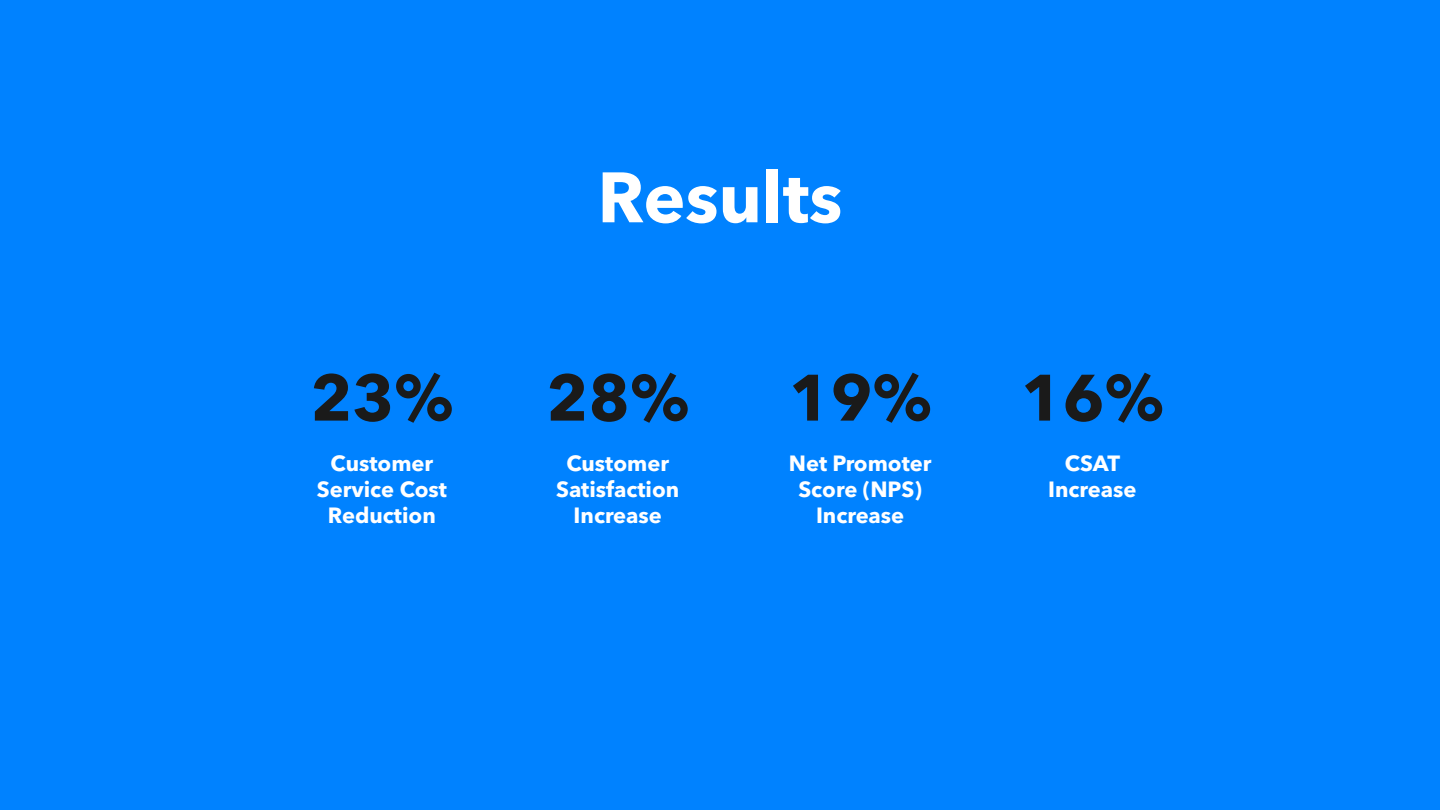
<style>
.page{position:relative;width:1440px;height:810px;background:#0082ff}
.page>*{position:absolute;margin:0;border:0;box-sizing:border-box;transform-origin:0 0}
.t1{font:700 70.5px "Avenir Next LT Pro";color:#fff}
.t2{font:700 64.8px "Avenir Next LT Pro";color:#1a1a1a}
.t3{font:700 21.83px/26.2px "Avenir Next LT Pro";color:#fff;text-align:center}
</style>
<div class="page">
<h1 class="t1" style="left:598px;top:154px;width:246px">Results</h1>
<h2 class="t2" style="left:310px;top:358px;width:144px">23%</h2>
<h2 class="t2" style="left:546px;top:358px;width:144px">28%</h2>
<h2 class="t2" style="left:789px;top:358px;width:144px">19%</h2>
<h2 class="t2" style="left:1021px;top:358px;width:144px">16%</h2>
<p class="t3" style="left:317px;top:450px;width:132px">Customer<br>Service Cost<br>Reduction</p>
<p class="t3" style="left:556px;top:450px;width:125px">Customer<br>Satisfaction<br>Increase</p>
<p class="t3" style="left:789px;top:450px;width:144px">Net Promoter<br>Score (NPS)<br>Increase</p>
<p class="t3" style="left:1048px;top:450px;width:90px">CSAT<br>Increase</p>
</div>
